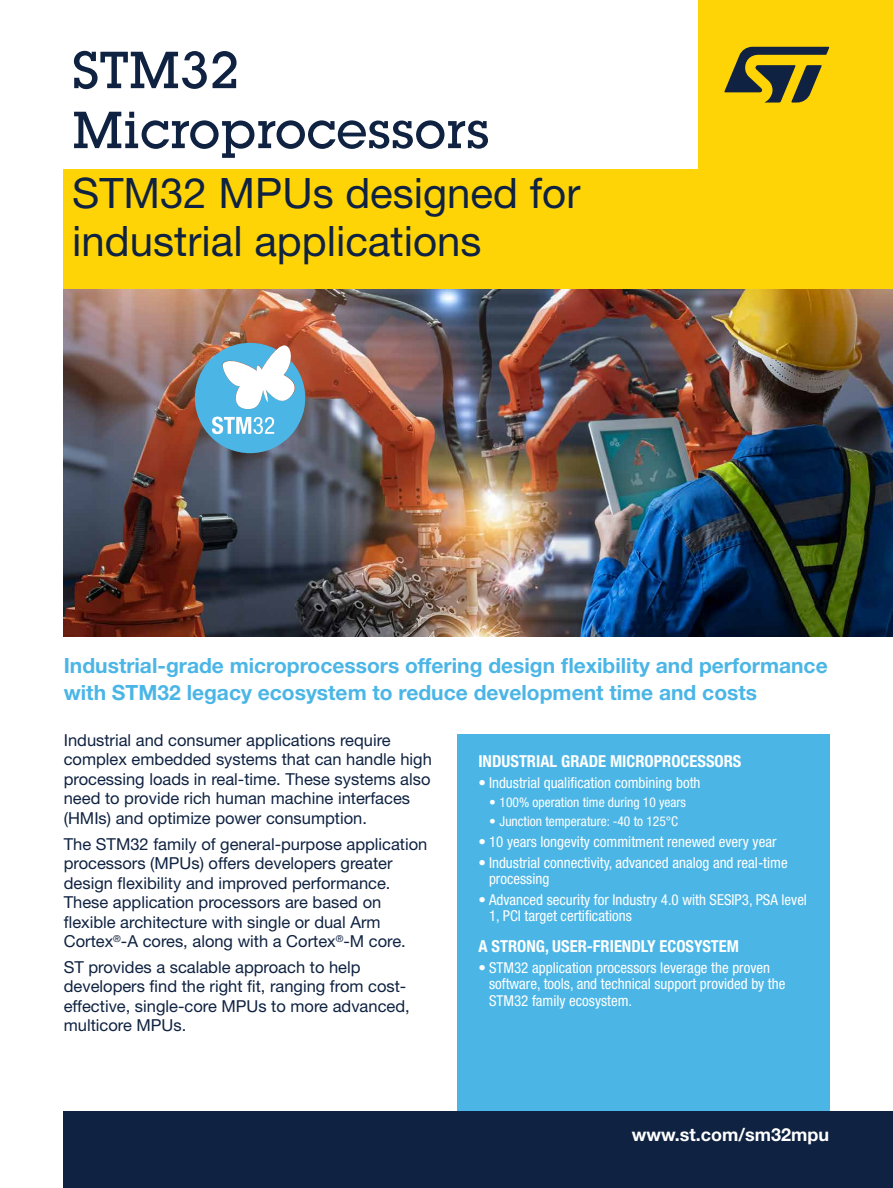
<style>
.page{position:relative;width:893px;height:1188px;background:#fff}
.page>*{position:absolute;margin:0;border:0;box-sizing:border-box;transform-origin:0 0}
.t1{font:500 51px/60px "Lubalin Graph Std";color:#0f2241}
.t2{font:42px/48px "Helvetica Neue LT Std";color:#0f2241}
.t3{font:700 21px/27px "Helvetica Neue LT Std";color:#4bb6e6}
.t4{font:700 18px "Helvetica Neue LT Std";color:#fff}
.t5{font:16.5px/19.5px "Helvetica Neue LT Std";color:#0f2241}
.t6{font:700 condensed 16.5px "Helvetica Neue LT Std";color:#fff}
.t7{font:condensed 15px/16.5px "Helvetica Neue LT Std";color:#fff}
.t8{font:condensed 13.5px "Helvetica Neue LT Std";color:#fff}
</style>
<div class="page">
<div style="left:698px;top:0;width:195px;height:627px;background:#ffd407"></div>
<div style="left:64px;top:169px;width:829px;height:458px;background:#ffd407"></div>
<svg style="left:724px;top:47px;width:105px;height:56px"></svg>
<img style="left:64px;top:290px;width:829px;height:347px">
<div style="left:457px;top:734px;width:372px;height:407px;background:#4bb6e6"></div>
<div style="left:64px;top:1111px;width:829px;height:77px;background:#0f2241"></div>
<svg style="left:195px;top:337px;width:110px;height:116px;background:#87b1c6"></svg>
<h1 class="t1" style="left:72px;top:40px;width:419px">STM32<br>Microprocessors</h1>
<h2 class="t2" style="left:72px;top:168px;width:509px">STM32 MPUs designed for industrial applications</h2>
<p class="t3" style="left:64px;top:651px;width:765px">Industrial-grade microprocessors offering design flexibility and performance with STM32 legacy ecosystem to reduce development time and costs</p>
<p class="t5" style="left:64px;top:730px;width:370px">Industrial and consumer applications require complex embedded systems that can handle high processing loads in real-time. These systems also need to provide rich human machine interfaces (HMIs) and optimize power consumption.</p>
<p class="t5" style="left:64px;top:834px;width:365px">The STM32 family of general-purpose application processors (MPUs) offers developers greater design flexibility and improved performance.<br>These application processors are based on flexible architecture with single or dual Arm Cortex<sup>®</sup>-A cores, along with a Cortex<sup>®</sup>-M core.</p>
<p class="t5" style="left:64px;top:957px;width:347px">ST provides a scalable approach to help developers find the right fit, ranging from cost&shy;effective, single-core MPUs to more advanced, multicore MPUs.</p>
<p class="t6" style="left:478px;top:751px;width:265px">INDUSTRIAL GRADE MICROPROCESSORS</p>
<p class="t7" style="left:478px;top:774px;width:224px">• Industrial qualification combining both</p>
<p class="t8" style="left:489px;top:794px;width:199px">• 100% operation time during 10 years</p>
<p class="t8" style="left:489px;top:814px;width:191px">• Junction temperature: -40 to 125°C</p>
<p class="t7" style="left:478px;top:833px;width:300px">• 10 years longevity commitment renewed every year</p>
<p class="t7" style="left:489px;top:854px;width:300px;text-indent:-11px">• Industrial connectivity, advanced analog and real-time processing</p>
<p class="t7" style="left:489px;top:891px;width:319px;text-indent:-11px">• Advanced security for Industry 4.0 with SESIP3, PSA level<br>1, PCI target certifications</p>
<p class="t6" style="left:478px;top:936px;width:262px">A STRONG, USER-FRIENDLY ECOSYSTEM</p>
<p class="t7" style="left:489px;top:959px;width:298px;text-indent:-11px">• STM32 application processors leverage the proven software, tools, and technical support provided by the<br>STM32 family ecosystem.</p>
<p class="t4" style="left:632px;top:1124px;width:199px">www.st.com/sm32mpu</p>
</div>
